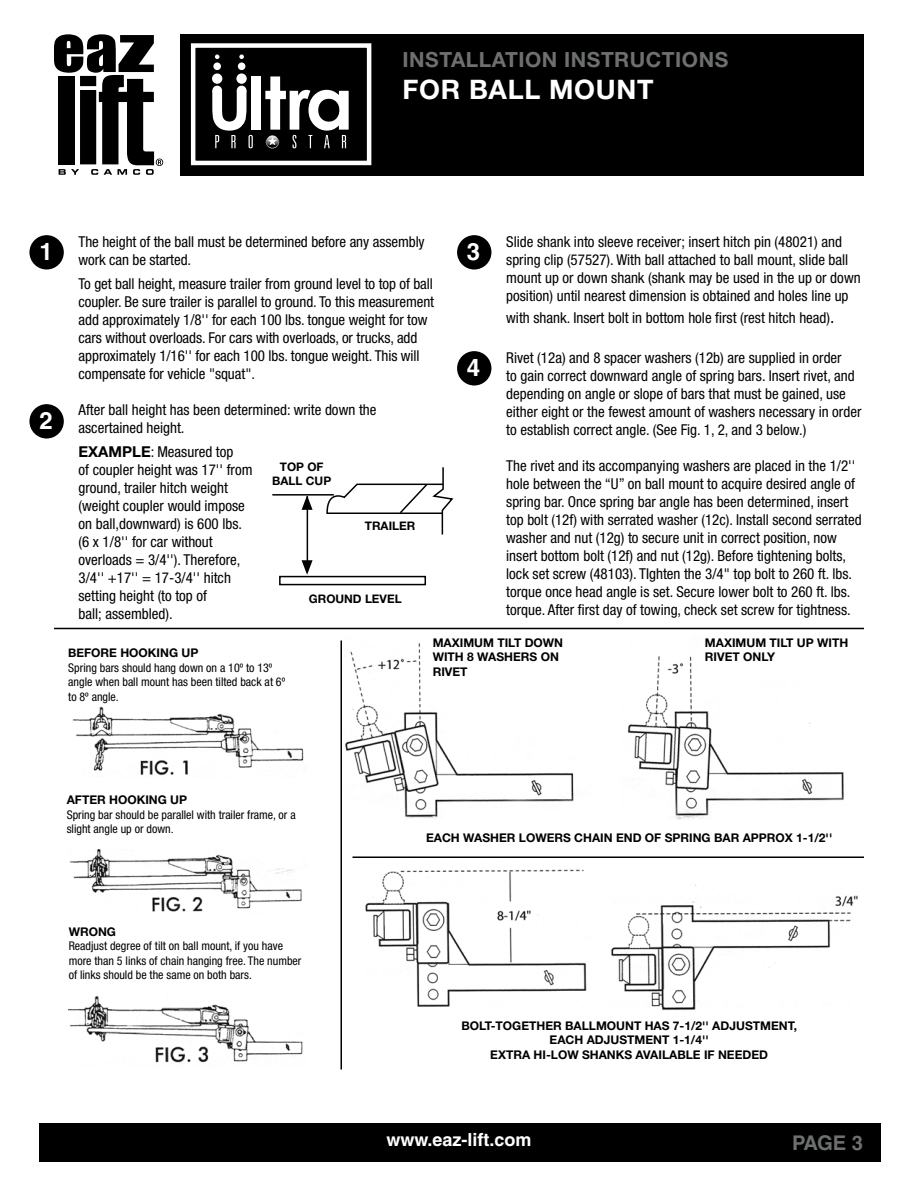
<style>
.page{position:relative;width:918px;height:1188px;background:#fff}
.page>*{position:absolute;margin:0;border:0;box-sizing:border-box;transform-origin:0 0}
.t1{font:700 26.85px "Helvetica Neue";letter-spacing:.025em;color:#fff}
.t2{font:700 24px "Helvetica";color:#fff}
.t3{font:700 20.85px "Helvetica Neue";letter-spacing:.025em;color:#6d6f71}
.t4{font:700 20.25px "Helvetica";color:#6d6f71}
.t5{font:700 18px "Helvetica";color:#fff}
.t6{font:condensed 15px/18px "Helvetica Neue";color:#000}
.t7{font:condensed 12px/14.4px "Helvetica Neue";color:#000}
.t8{font:700 12px/14.4px "Helvetica Neue";color:#000}
.t9{font:700 11.85px/14.1px "Helvetica Neue";color:#000;text-align:center}
.s1{font-weight:700;font-stretch:normal}
.s2{font-size:18px}
.s3{font-weight:700;font-stretch:normal;font-size:11.85px}
.s4{font-family:"Times";font-stretch:normal}
</style>
<div class="page">
<img style="left:365px;top:869px;width:222px;height:138px">
<img style="left:611px;top:885px;width:247px;height:125px">
<img style="left:72px;top:706px;width:232px;height:69px">
<img style="left:69px;top:849px;width:233px;height:63px">
<img style="left:68px;top:995px;width:235px;height:68px">
<img style="left:345px;top:643px;width:229px;height:175px">
<img style="left:627px;top:656px;width:217px;height:164px">
<hr style="left:54px;top:628px;width:810px;height:1px;background:#000">
<hr style="left:340px;top:640px;width:2px;height:430px;background:#000">
<hr style="left:352px;top:856px;width:512px;height:2px;background:#000">
<div style="left:39px;top:1123px;width:842px;height:39px;background:#000"></div>
<div style="left:180px;top:34px;width:684px;height:142px;background:#000"></div>
<svg style="left:54px;top:34px;width:109px;height:141px"></svg>
<div style="left:29px;top:235px;width:35px;height:35px;background:#000;border-radius:50%"></div>
<div style="left:457px;top:235px;width:34px;height:35px;background:#000;border-radius:50%"></div>
<div style="left:29px;top:404px;width:35px;height:35px;background:#000;border-radius:50%"></div>
<div style="left:457px;top:351px;width:34px;height:35px;background:#000;border-radius:50%"></div>
<div style="left:191px;top:43px;width:180px;height:122px;border:4px solid #fff"></div>
<div style="left:251px;top:76px;width:10px;height:54px;background:#fff"></div>
<hr style="left:249px;top:135px;width:4px;height:13px;background:#ccc;border-radius:2px">
<svg style="left:265px;top:76px;width:84px;height:72px"></svg>
<svg style="left:212px;top:91px;width:40px;height:57px"></svg>
<div style="left:212px;top:73px;width:10px;height:11px;background:#fff;border-radius:50%"></div>
<div style="left:213px;top:63px;width:8px;height:7px;background:#fff;border-radius:50%"></div>
<svg style="left:215px;top:54px;width:4px;height:5px"></svg>
<div style="left:236px;top:73px;width:11px;height:11px;background:#fff;border-radius:50%"></div>
<div style="left:212px;top:86px;width:10px;height:9px;background:#fff;border-radius:50%"></div>
<div style="left:237px;top:86px;width:10px;height:9px;background:#fff;border-radius:50%"></div>
<div style="left:238px;top:63px;width:7px;height:7px;background:#fff;border-radius:50%"></div>
<svg style="left:239px;top:54px;width:5px;height:5px"></svg>
<hr style="left:307px;top:496px;width:1px;height:76px;background:#000">
<hr style="left:272px;top:494px;width:62px;height:2px;background:#000">
<svg style="left:302px;top:495px;width:11px;height:15px"></svg>
<svg style="left:302px;top:560px;width:11px;height:15px"></svg>
<div style="left:279px;top:576px;width:147px;height:9px;border:2px solid #000"></div>
<svg style="left:326px;top:467px;width:128px;height:68px"></svg>
<h3 class="t3" style="left:403px;top:46px;width:327px">INSTALLATION INSTRUCTIONS</h3>
<h1 class="t1" style="left:403px;top:73px;width:252px">FOR BALL MOUNT</h1>
<p class="t6" style="left:79px;top:233px;width:348px">The height of the ball must be determined before any assembly work can be started.</p>
<p class="t6" style="left:79px;top:275px;width:357px">To get ball height, measure trailer from ground level to top of ball coupler. Be sure trailer is parallel to ground. To this measurement add approximately 1/8'' for each 100 lbs. tongue weight for tow cars without overloads. For cars with overloads, or trucks, add approximately 1/16'' for each 100 lbs. tongue weight. This will compensate for vehicle "squat".</p>
<p class="t6" style="left:79px;top:401px;width:300px">After ball height has been determined: write down the ascertained height.</p>
<p class="t6" style="left:79px;top:443px;width:175px"><span class="s1">EXAMPLE</span>: Measured top<br>of coupler height was 17'' from ground, trailer hitch weight (weight coupler would impose on ball,downward) is 600 lbs. (6 x 1/8'' for car without overloads = 3/4''). Therefore,<br>3/4'' +17'' = 17-3/4'' hitch setting height (to top of<br>ball; assembled).</p>
<h2 class="t2" style="left:39px;top:237px;width:15px">1</h2>
<h2 class="t2" style="left:467px;top:237px;width:15px">3</h2>
<h2 class="t2" style="left:467px;top:353px;width:15px">4</h2>
<h2 class="t2" style="left:39px;top:406px;width:15px">2</h2>
<p class="t9" style="left:272px;top:459px;width:60px">TOP OF<br>BALL CUP</p>
<p class="t9" style="left:365px;top:519px;width:52px">TRAILER</p>
<p class="t9" style="left:309px;top:591px;width:94px">GROUND LEVEL</p>
<p class="t6" style="left:506px;top:233px;width:356px">Slide shank into sleeve receiver; insert hitch pin (48021) and spring clip (57527). With ball attached to ball mount, slide ball mount up or down shank (shank may be used in the up or down position) until nearest dimension is obtained and holes line up</p>
<p class="t6" style="left:506px;top:309px;width:330px">with shank. Insert bolt in bottom hole first (rest hitch head)<span class="s2">.</span></p>
<p class="t6" style="left:506px;top:348px;width:357px">Rivet (12a) and 8 spacer washers (12b) are supplied in order<br>to gain correct downward angle of spring bars. Insert rivet, and depending on angle or slope of bars that must be gained, use either eight or the fewest amount of washers necessary in order to establish correct angle. (See Fig. 1, 2, and 3 below.)</p>
<p class="t6" style="left:506px;top:456px;width:357px">The rivet and its accompanying washers are placed in the 1/2'' hole between the “U” on ball mount to acquire desired angle of spring bar. Once spring bar angle has been determined, insert top bolt (12f) with serrated washer (12c). Install second serrated washer and nut (12g) to secure unit in correct position, now insert bottom bolt (12f) and nut (12g). Before tightening bolts, lock set screw (48103). TIghten the 3/4" top bolt to 260 ft. lbs. torque once head angle is set. Secure lower bolt to 260 ft. lbs. torque. After first day of towing, check set screw for tightness.</p>
<p class="t7" style="left:68px;top:646px;width:218px"><span class="s3">BE</span><span class="s1">FORE HOOKING UP<br></span>Spring bars should hang down on a 10º to 13º angle when ball mount has been tilted back at 6º to 8º angle.</p>
<p class="t8" style="left:67px;top:793px;width:122px">AFTER HOOKING UP</p>
<p class="t7" style="left:67px;top:807px;width:230px">Spring bar should be parallel with trailer frame, or a slight angle up or down<span class="s4">.</span></p>
<p class="t8" style="left:69px;top:924px;width:49px">WRONG</p>
<p class="t7" style="left:69px;top:939px;width:234px">Readjust degree of tilt on ball mount, if you have more than 5 links of chain hanging free. The number of links should be the same on both bars.</p>
<p class="t8" style="left:433px;top:635px;width:132px">MAXIMUM TILT DOWN<br>WITH 8 WASHERS ON<br>RIVET</p>
<p class="t8" style="left:705px;top:635px;width:145px">MAXIMUM TILT UP WITH<br>RIVET ONLY</p>
<p class="t8" style="left:426px;top:830px;width:408px">EACH WASHER LOWERS CHAIN END OF SPRING BAR APPROX 1-1/2''</p>
<p class="t8" style="left:461px;top:1018px;width:337px;text-align:center">BOLT-TOGETHER BALLMOUNT HAS 7-1/2'' ADJUSTMENT,<br>EACH ADJUSTMENT 1-1/4''<br>EXTRA HI-LOW SHANKS AVAILABLE IF NEEDED</p>
<p class="t5" style="left:386px;top:1129px;width:147px">www.eaz-lift.com</p>
<h3 class="t4" style="left:792px;top:1130px;width:73px">PAGE 3</h3>
</div>
